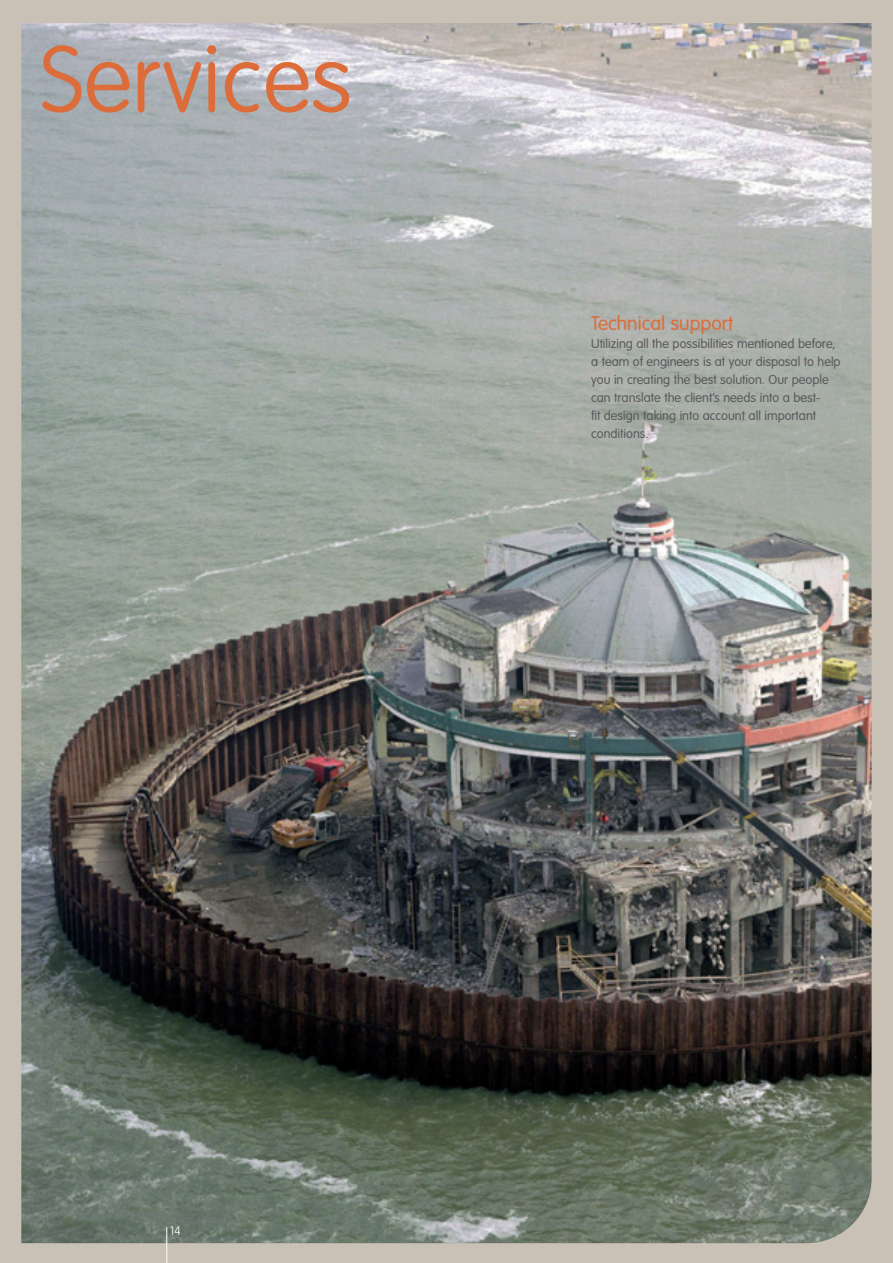
<style>
.page{position:relative;width:893px;height:1263px;background:#fff}
.page>*{position:absolute;margin:0;border:0;box-sizing:border-box;transform-origin:0 0}
.t1{font:100 93px "VAG Rounded Std";color:#dc6d3b}
.t2{font:300 19.5px "VAG Rounded Std";color:#dc6d3b}
.t3{font:300 12.75px/18px "VAG Rounded Std";color:#5a5a5b}
.t4{font:100 12px "VAG Rounded Std";color:#fff}
</style>
<div class="page">
<img style="left:3px;top:9px;width:889px;height:1245px">
<hr style="left:892px;top:0;width:1px;height:1263px;background:#c9c1b5">
<hr style="left:0;top:0;width:3px;height:1263px;background:#c9c1b5">
<div style="left:0;top:1254px;width:893px;height:9px;background:#c9c1b5"></div>
<div style="left:0;top:0;width:893px;height:9px;background:#c9c1b5"></div>
<hr style="left:167px;top:1227px;width:1px;height:36px;background:#fff">
<h1 class="t1" style="left:40px;top:40px;width:313px">Services</h1>
<h2 class="t2" style="left:591px;top:315px;width:143px">Technical support</h2>
<p class="t3" style="left:591px;top:336px;width:251px">Utilizing all the possibilities mentioned before, a team of engineers is at your disposal to help you in creating the best solution. Our people can translate the client’s needs into a best-<br>fit design taking into account all important conditions.</p>
<p class="t4" style="left:170px;top:1226px;width:12px">14</p>
</div>
